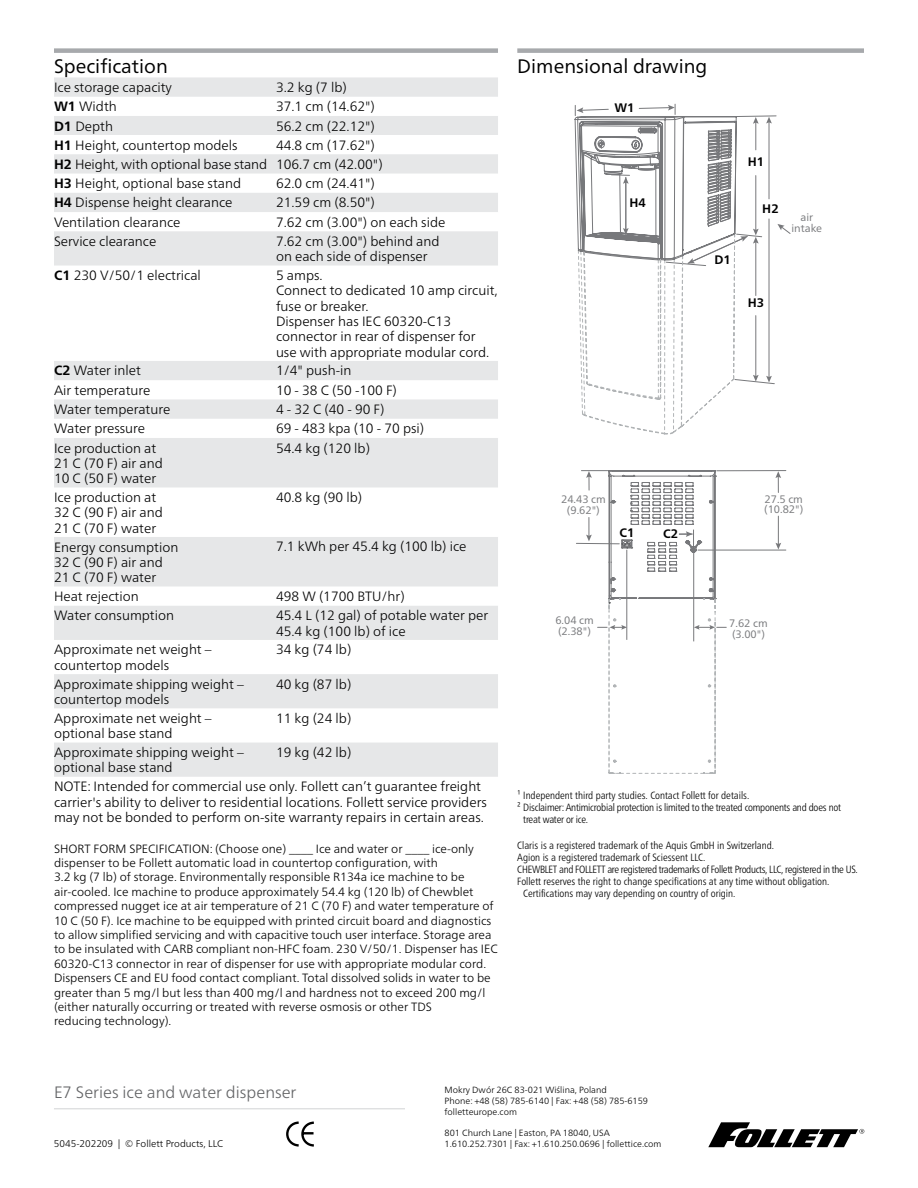
<style>
.page{position:relative;width:918px;height:1188px;background:#fff}
.page>*{position:absolute;margin:0;border:0;box-sizing:border-box;transform-origin:0 0}
.t1{font:19.5px "Frutiger Neue LT Pro";color:#000}
.t2{font:300 16.5px "Frutiger Neue LT Pro";color:#636466}
.t3{font:300 13.5px/15.3px "Frutiger Neue LT Pro";color:#000}
.t4{font:700 12.3px "Frutiger Neue LT Pro";color:#000}
.t5{font:300 12px/14.4px "Frutiger Neue LT Pro";color:#000}
.t6{font:10.8px/10.8px "Frutiger Neue LT Pro";color:#77787b}
.t7{font:300 condensed 10.5px "Frutiger Neue LT Pro";color:#000}
.t8{font:300 condensed 10.5px "Frutiger Neue LT Pro";letter-spacing:-.02em;color:#000}
.t9{font:300 condensed 10.5px "Frutiger Neue LT Pro";letter-spacing:-.03em;color:#000}
.t10{font:300 9.75px "Frutiger Neue LT Pro";color:#000}
.t11{font:300 9px/10.8px "Frutiger Neue LT Pro";color:#000}
.s1{font-weight:700}
</style>
<div class="page">
<svg style="left:708px;top:1122px;width:156px;height:26px"></svg>
<hr style="left:54px;top:1108px;width:187px;height:1px;background:#d1d3d4">
<hr style="left:241px;top:1108px;width:164px;height:1px;background:#d1d3d4">
<svg style="left:54px;top:77px;width:444px;height:700px"></svg>
<div style="left:54px;top:48px;width:222px;height:5px;background:#a7a9ac"></div>
<div style="left:276px;top:48px;width:222px;height:5px;background:#a7a9ac"></div>
<div style="left:517px;top:48px;width:347px;height:5px;background:#a7a9ac"></div>
<svg style="left:574px;top:104px;width:217px;height:331px"></svg>
<hr style="left:717px;top:470px;width:69px;height:1px;background:#77787b">
<hr style="left:698px;top:550px;width:88px;height:1px;background:#77787b">
<svg style="left:775px;top:471px;width:6px;height:21px"></svg>
<svg style="left:776px;top:516px;width:5px;height:34px"></svg>
<svg style="left:581px;top:470px;width:145px;height:304px"></svg>
<hr style="left:576px;top:543px;width:43px;height:1px;background:#77787b">
<svg style="left:286px;top:1121px;width:28px;height:26px"></svg>
<h1 class="t1" style="left:54px;top:55px;width:115px">Specification</h1>
<p class="t3" style="left:54px;top:80px;width:120px">Ice storage capacity</p>
<p class="t3" style="left:276px;top:80px;width:72px">3.2 kg (7 lb)</p>
<p class="t3" style="left:54px;top:99px;width:64px"><span class="s1">W1</span> Width</p>
<p class="t3" style="left:276px;top:99px;width:100px">37.1 cm (14.62")</p>
<p class="t3" style="left:54px;top:118px;width:61px"><span class="s1">D1</span> Depth</p>
<p class="t3" style="left:276px;top:118px;width:100px">56.2 cm (22.12")</p>
<p class="t3" style="left:54px;top:137px;width:185px"><span class="s1">H1</span> Height, countertop models</p>
<p class="t3" style="left:54px;top:135px;width:330px;line-height:19.2px;text-indent:222px">44.8 cm (17.62")<br><span class="s1">H2</span> Height, with optional base stand 106.7 cm (42.00")<br><span class="s1">H3</span> Height, optional base stand</p>
<p class="t3" style="left:276px;top:176px;width:100px">62.0 cm (24.41")</p>
<p class="t3" style="left:54px;top:195px;width:180px"><span class="s1">H4</span> Dispense height clearance</p>
<p class="t3" style="left:276px;top:195px;width:100px">21.59 cm (8.50")</p>
<p class="t3" style="left:54px;top:214px;width:128px">Ventilation clearance</p>
<p class="t3" style="left:276px;top:214px;width:171px">7.62 cm (3.00") on each side</p>
<p class="t3" style="left:54px;top:233px;width:104px">Service clearance</p>
<p class="t3" style="left:276px;top:233px;width:165px">7.62 cm (3.00") behind and on each side of dispenser</p>
<p class="t3" style="left:54px;top:268px;width:148px"><span class="s1">C1</span> 230 V/50/1 electrical</p>
<p class="t3" style="left:276px;top:268px;width:223px">5 amps.<br>Connect to dedicated 10 amp circuit, fuse or breaker.<br>Dispenser has IEC 60320-C13 connector in rear of dispenser for use with appropriate modular cord.</p>
<p class="t3" style="left:54px;top:363px;width:89px"><span class="s1">C2</span> Water inlet</p>
<p class="t3" style="left:276px;top:363px;width:77px">1/4" push-in</p>
<p class="t3" style="left:54px;top:382px;width:98px">Air temperature</p>
<p class="t3" style="left:276px;top:382px;width:122px">10 - 38 C (50 -100 F)</p>
<p class="t3" style="left:54px;top:402px;width:118px">Water temperature</p>
<p class="t3" style="left:276px;top:402px;width:110px">4 - 32 C (40 - 90 F)</p>
<p class="t3" style="left:54px;top:421px;width:93px">Water pressure</p>
<p class="t3" style="left:276px;top:421px;width:150px">69 - 483 kpa (10 - 70 psi)</p>
<p class="t3" style="left:54px;top:440px;width:110px">Ice production at<br>21 C (70 F) air and<br>10 C (50 F) water</p>
<p class="t3" style="left:276px;top:440px;width:96px">54.4 kg (120 lb)</p>
<p class="t3" style="left:54px;top:490px;width:110px">Ice production at<br>32 C (90 F) air and<br>21 C (70 F) water</p>
<p class="t3" style="left:276px;top:490px;width:88px">40.8 kg (90 lb)</p>
<p class="t3" style="left:54px;top:539px;width:126px">Energy consumption<br>32 C (90 F) air and<br>21 C (70 F) water</p>
<p class="t3" style="left:276px;top:539px;width:192px">7.1 kWh per 45.4 kg (100 lb) ice</p>
<p class="t3" style="left:54px;top:589px;width:86px">Heat rejection</p>
<p class="t3" style="left:276px;top:589px;width:130px">498 W (1700 BTU/hr)</p>
<p class="t3" style="left:54px;top:608px;width:122px">Water consumption</p>
<p class="t3" style="left:276px;top:608px;width:214px">45.4 L (12 gal) of potable water per<br>45.4 kg (100 lb) of ice</p>
<p class="t3" style="left:54px;top:642px;width:159px">Approximate net weight – countertop models</p>
<p class="t3" style="left:276px;top:642px;width:77px">34 kg (74 lb)</p>
<p class="t3" style="left:54px;top:676px;width:191px">Approximate shipping weight – countertop models</p>
<p class="t3" style="left:276px;top:676px;width:77px">40 kg (87 lb)</p>
<p class="t3" style="left:54px;top:710px;width:159px">Approximate net weight – optional base stand</p>
<p class="t3" style="left:276px;top:710px;width:77px">11 kg (24 lb)</p>
<p class="t3" style="left:54px;top:745px;width:191px">Approximate shipping weight – optional base stand</p>
<p class="t3" style="left:276px;top:745px;width:77px">19 kg (42 lb)</p>
<p class="t3" style="left:54px;top:779px;width:434px">NOTE: Intended for commercial use only. Follett can’t guarantee freight carrier's ability to deliver to residential locations. Follett service providers may not be bonded to perform on-site warranty repairs in certain areas.</p>
<p class="t5" style="left:54px;top:841px;width:445px">SHORT FORM SPECIFICATION: (Choose one) ____ Ice and water or ____ ice‑only dispenser to be Follett automatic load in countertop configuration, with<br>3.2 kg (7 lb) of storage. Environmentally responsible R134a ice machine to be air-cooled. Ice machine to produce approximately 54.4 kg (120 lb) of Chewblet compressed nugget ice at air temperature of 21 C (70 F) and water temperature of 10 C (50 F). Ice machine to be equipped with printed circuit board and diagnostics to allow simplified servicing and with capacitive touch user interface. Storage area to be insulated with CARB compliant non-HFC foam. 230 V/50/1. Dispenser has IEC 60320-C13 connector in rear of dispenser for use with appropriate modular cord.<br>Dispensers CE and EU food contact compliant. Total dissolved solids in water to be greater than 5 mg/l but less than 400 mg/l and hardness not to exceed 200 mg/l (either naturally occurring or treated with reverse osmosis or other TDS<br>reducing technology).</p>
<h1 class="t1" style="left:517px;top:55px;width:192px">Dimensional drawing</h1>
<p class="t4" style="left:615px;top:100px;width:22px">W1</p>
<p class="t4" style="left:630px;top:195px;width:18px">H4</p>
<p class="t4" style="left:714px;top:253px;width:18px">D1</p>
<p class="t4" style="left:748px;top:155px;width:18px">H1</p>
<p class="t4" style="left:762px;top:201px;width:18px">H2</p>
<p class="t6" style="left:791px;top:212px;width:32px;text-align:center">air intake</p>
<p class="t4" style="left:748px;top:296px;width:18px">H3</p>
<p class="t6" style="left:561px;top:494px;width:46px;text-align:center">24.43 cm (9.62")</p>
<p class="t6" style="left:764px;top:493px;width:41px">27.5 cm (10.82")</p>
<p class="t4" style="left:620px;top:525px;width:17px">C1</p>
<p class="t4" style="left:663px;top:526px;width:17px">C2</p>
<p class="t6" style="left:555px;top:615px;width:40px">6.04 cm (2.38")</p>
<p class="t6" style="left:729px;top:618px;width:40px">7.62 cm (3.00")</p>
<p class="t7" style="left:517px;top:789px;width:234px">¹ Independent third party studies. Contact Follett for details.</p>
<p class="t8" style="left:517px;top:801px;width:325px">² Disclaimer: Antimicrobial protection is limited to the treated components and does not</p>
<p class="t8" style="left:523px;top:813px;width:66px">treat water or ice.</p>
<p class="t7" style="left:517px;top:839px;width:258px">Claris is a registered trademark of the Aquis GmbH in Switzerland.</p>
<p class="t7" style="left:517px;top:851px;width:190px">Agion is a registered trademark of Sciessent LLC.</p>
<p class="t9" style="left:517px;top:863px;width:342px">CHEWBLET and FOLLETT are registered trademarks of Follett Products, LLC, registered in the US.</p>
<p class="t7" style="left:517px;top:875px;width:314px">Follett reserves the right to change specifications at any time without obligation.</p>
<p class="t7" style="left:523px;top:887px;width:214px">Certifications may vary depending on country of origin.</p>
<p class="t2" style="left:54px;top:1082px;width:244px">E7 Series ice and water dispenser</p>
<p class="t11" style="left:445px;top:1084px;width:205px">Mokry Dwór 26C 83-021 Wiślina, Poland<br>Phone: +48 (58) 785-6140 | Fax: +48 (58) 785-6159 folletteurope.com</p>
<p class="t11" style="left:445px;top:1128px;width:167px">801 Church Lane | Easton, PA 18040, USA</p>
<p class="t10" style="left:54px;top:1138px;width:171px">5045-202209 | © Follett Products, LLC</p>
<p class="t11" style="left:445px;top:1138px;width:218px">1.610.252.7301 | Fax: +1.610.250.0696 | follettice.com</p>
</div>
